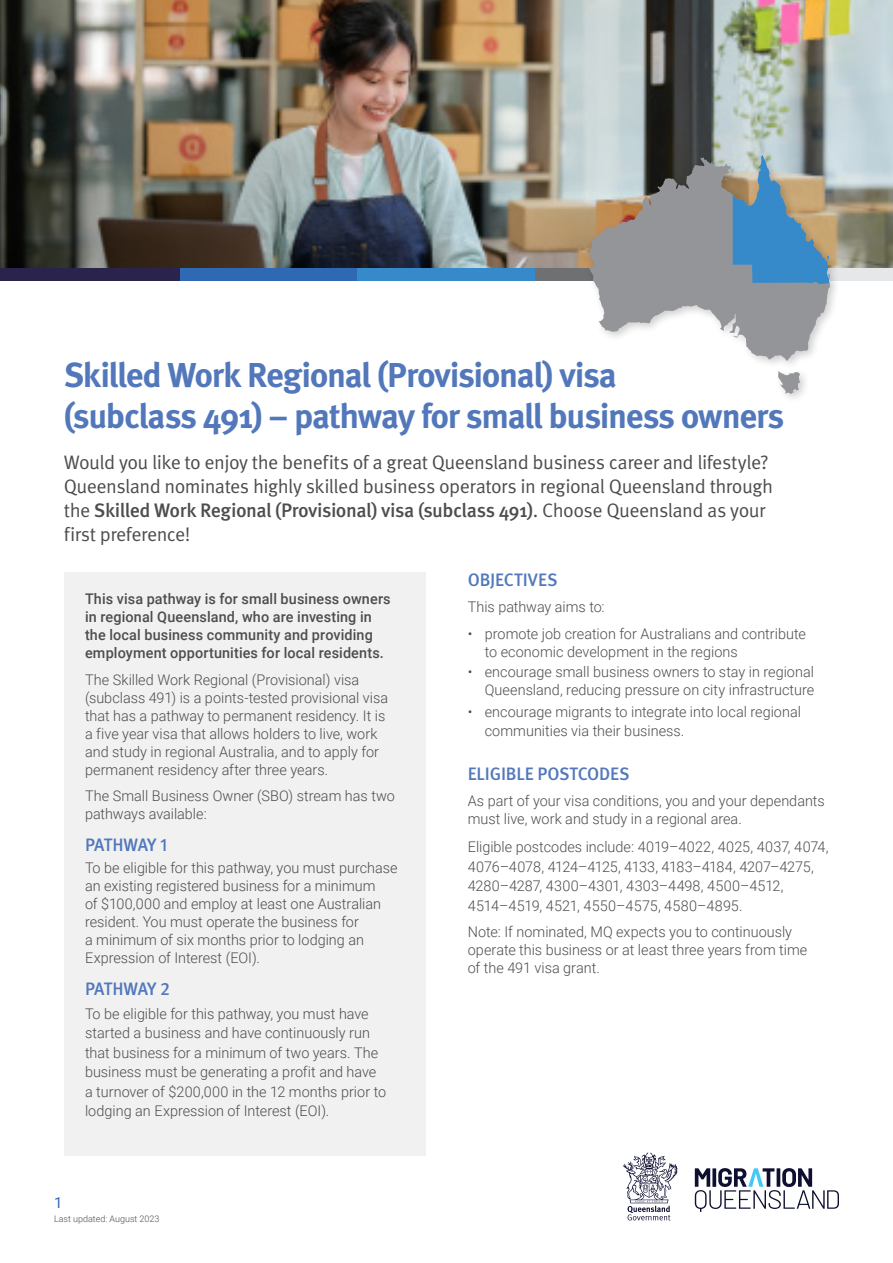
<style>
.page{position:relative;width:893px;height:1263px;background:#fff}
.page>*{position:absolute;margin:0;border:0;box-sizing:border-box;transform-origin:0 0}
.Main_heading{font:700 34.5px/40.5px "Meta Pro";letter-spacing:-.04em;color:#5278bb}
.Intro_text{font:19.5px/24px "Meta Pro Norm";letter-spacing:-.03em;color:#4d4d4f}
.t1{font:500 18px "Meta Pro";letter-spacing:-.01em;color:#5278bb}
.t2{font:500 18px "Meta Pro";letter-spacing:-.03em;color:#5278bb}
.t3{font:15px "Roboto";color:#3069b3}
.Body_copy{font:300 14.7px/18px "Roboto";color:#4d4d4f}
.Body_copy-2{font:500 14.7px/18px "Roboto";letter-spacing:.01em;color:#4d4d4f}
.t4{font:300 9px "Roboto";color:#4d4d4f}
.s1{font-family:"Meta Pro";font-weight:500}
</style>
<div class="page">
<svg style="left:623px;top:1152px;width:55px;height:68px"></svg>
<svg style="left:695px;top:1168px;width:144px;height:44px"></svg>
<img style="left:0;top:0;width:893px;height:268px">
<div style="left:180px;top:268px;width:177px;height:13px;background:#3069b3"></div>
<div style="left:357px;top:268px;width:178px;height:13px;background:#378aca"></div>
<div style="left:535px;top:268px;width:178px;height:13px;background:#6f7072"></div>
<div style="left:713px;top:268px;width:180px;height:13px;background:#e6e7e8"></div>
<div style="left:0;top:268px;width:180px;height:13px;background:#2a234c"></div>
<div style="left:584px;top:151px;width:257px;height:253px;background:#000;opacity:.2"></div>
<svg style="left:778px;top:371px;width:22px;height:23px"></svg>
<svg style="left:588px;top:155px;width:242px;height:206px;fill:#939598"></svg>
<svg style="left:733px;top:155px;width:96px;height:129px"></svg>
<div style="left:64px;top:572px;width:361px;height:583px;background:#f1f1f2"></div>
<p class="Main_heading" style="left:64px;top:353px;width:722px">Skilled Work Regional (Provisional) visa<br>(subclass 491) – pathway for small business owners</p>
<p class="Intro_text" style="left:64px;top:449px;width:706px">Would you like to enjoy the benefits of a great Queensland business career and lifestyle?</p>
<p class="Intro_text" style="left:64px;top:473px;width:711px">Queensland nominates highly skilled business operators in regional Queensland through the <span class="s1">Skilled Work Regional (Provisional) visa (subclass 491)</span>. Choose Queensland as your first preference!</p>
<h1 class="t1" style="left:468px;top:565px;width:91px">OBJECTIVES</h1>
<p class="Body_copy" style="left:468px;top:597px;width:138px">This pathway aims to:</p>
<p class="Body_copy" style="left:485px;top:624px;width:323px;text-indent:-17px">• promote job creation for Australians and contribute to economic development in the regions</p>
<p class="Body_copy" style="left:468px;top:662px;width:348px;text-align:right">• encourage small business owners to stay in regional<br>Queensland, reducing pressure on city infrastructure</p>
<p class="Body_copy" style="left:485px;top:701px;width:318px;line-height:19.5px;text-indent:-17px">• encourage migrants to integrate into local regional communities via their business.</p>
<h1 class="t1" style="left:468px;top:759px;width:163px">ELIGIBLE POSTCODES</h1>
<p class="Body_copy" style="left:468px;top:791px;width:358px">As part of your visa conditions, you and your dependants must live, work and study in a regional area.</p>
<p class="Body_copy" style="left:468px;top:836px;width:362px;line-height:19.5px">Eligible postcodes include: 4019–4022, 4025, 4037, 4074, 4076–4078, 4124–4125, 4133, 4183–4184, 4207–4275, 4280–4287, 4300–4301, 4303–4498, 4500–4512, 4514–4519, 4521, 4550–4575, 4580–4895.</p>
<p class="Body_copy" style="left:468px;top:922px;width:341px">Note: If nominated, MQ expects you to continuously operate this business or at least three years from time of the 491 visa grant.</p>
<p class="Body_copy-2" style="left:85px;top:590px;width:307px">This visa pathway is for small business owners in regional Queensland, who are investing in the local business community and providing employment opportunities for local residents.</p>
<p class="Body_copy" style="left:85px;top:670px;width:305px">The Skilled Work Regional (Provisional) visa (subclass 491) is a points-tested provisional visa that has a pathway to permanent residency. It is a five year visa that allows holders to live, work and study in regional Australia, and to apply for permanent residency after three years.</p>
<p class="Body_copy" style="left:85px;top:787px;width:311px">The Small Business Owner (SBO) stream has two pathways available:</p>
<h1 class="t2" style="left:85px;top:831px;width:84px">PATHWAY 1</h1>
<p class="Body_copy" style="left:85px;top:858px;width:314px">To be eligible for this pathway, you must purchase an existing registered business for a minimum<br>of $100,000 and employ at least one Australian resident. You must operate the business for<br>a minimum of six months prior to lodging an Expression of Interest (EOI).</p>
<h1 class="t2" style="left:85px;top:974px;width:87px">PATHWAY 2</h1>
<p class="Body_copy" style="left:85px;top:1003px;width:303px;line-height:19.5px">To be eligible for this pathway, you must have started a business and have continuously run that business for a minimum of two years. The business must be generating a profit and have a turnover of $200,000 in the 12 months prior to lodging an Expression of Interest (EOI).</p>
<p class="t3" style="left:54px;top:1192px;width:10px">1</p>
<p class="t4" style="left:54px;top:1213px;width:107px">Last updated: August 2023</p>
</div>
